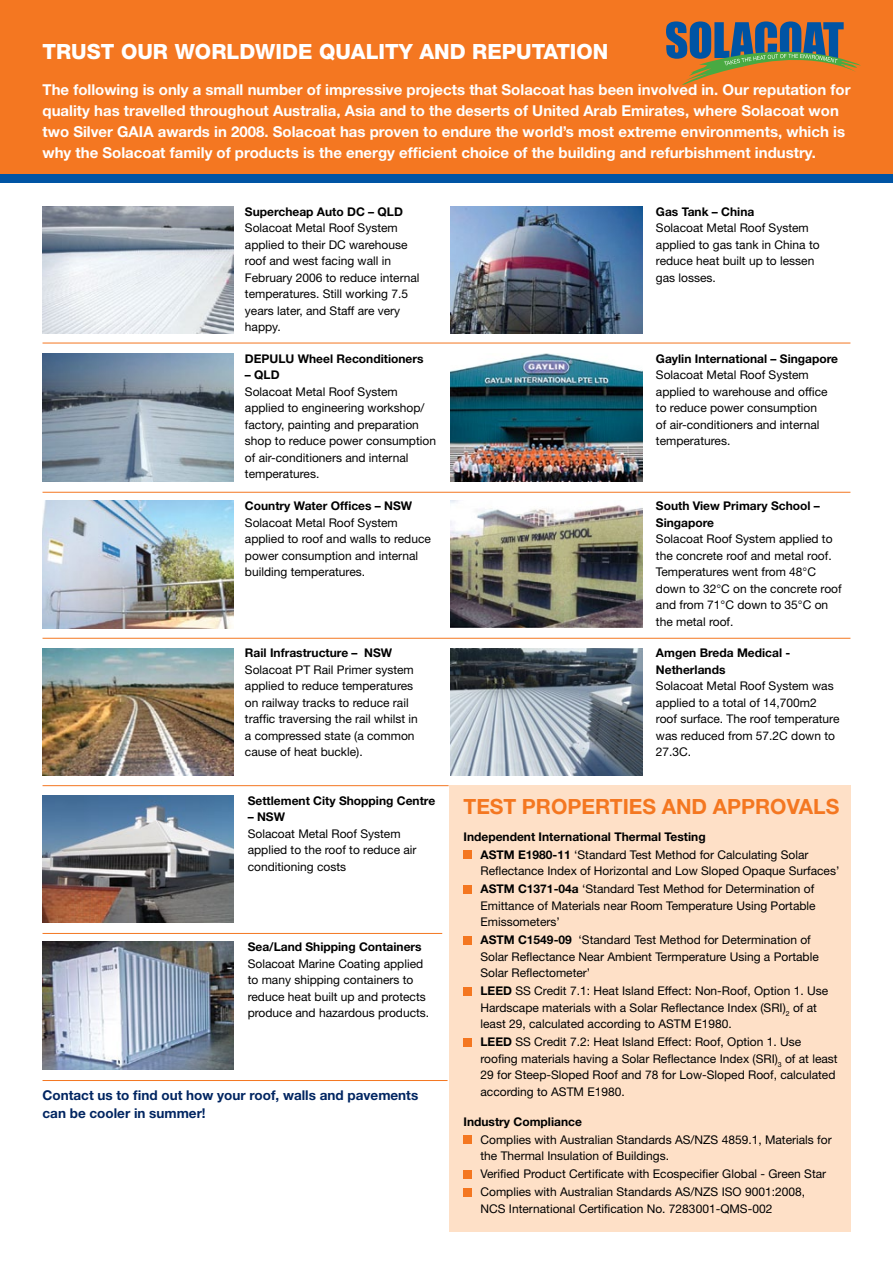
<style>
.page{position:relative;width:893px;height:1263px;background:#fff}
.page>*{position:absolute;margin:0;border:0;box-sizing:border-box;transform-origin:0 0}
.t1{font:800 21px "Helvetica Neue";color:#fff}
.t2{font:700 21px "Helvetica Neue";color:#f47721}
.t3{font:700 15px/21px "Helvetica Neue";color:#fff}
.t4{font:700 13.5px/18px "Helvetica Neue";color:#002561}
.t5{font:12px/16.5px "Helvetica Neue";color:#000}
.t6{font:700 12px/16.5px "Helvetica Neue";color:#000}
.s1{font-weight:400}
.s2{font-weight:700}
</style>
<div class="page">
<div style="left:449px;top:786px;width:401px;height:446px;background:#fee0c7"></div>
<img style="left:43px;top:206px;width:191px;height:128px">
<img style="left:43px;top:795px;width:191px;height:128px">
<img style="left:43px;top:353px;width:191px;height:128px">
<img style="left:43px;top:942px;width:191px;height:127px">
<img style="left:43px;top:501px;width:191px;height:127px">
<img style="left:451px;top:206px;width:191px;height:128px">
<img style="left:43px;top:648px;width:191px;height:128px">
<img style="left:451px;top:353px;width:191px;height:128px">
<img style="left:451px;top:501px;width:191px;height:127px">
<img style="left:451px;top:648px;width:191px;height:128px">
<hr style="left:43px;top:343px;width:807px;height:1px;background:#f47721">
<hr style="left:43px;top:492px;width:807px;height:1px;background:#f47721">
<hr style="left:43px;top:638px;width:807px;height:1px;background:#f47721">
<hr style="left:43px;top:785px;width:406px;height:1px;background:#f47721">
<hr style="left:43px;top:933px;width:399px;height:1px;background:#f47721">
<hr style="left:43px;top:1080px;width:405px;height:1px;background:#f47721">
<div style="left:0;top:0;width:893px;height:183px;background:#f47721"></div>
<div style="left:0;top:174px;width:893px;height:9px;background:#0054a4"></div>
<div style="left:463px;top:850px;width:9px;height:9px;background:#f47721"></div>
<div style="left:463px;top:885px;width:9px;height:8px;background:#f47721"></div>
<div style="left:463px;top:936px;width:9px;height:8px;background:#f47721"></div>
<div style="left:463px;top:987px;width:9px;height:8px;background:#f47721"></div>
<div style="left:463px;top:1038px;width:9px;height:8px;background:#f47721"></div>
<div style="left:463px;top:1135px;width:9px;height:9px;background:#f47721"></div>
<div style="left:463px;top:1170px;width:9px;height:8px;background:#f47721"></div>
<div style="left:463px;top:1188px;width:9px;height:8px;background:#f47721"></div>
<svg style="left:666px;top:21px;width:195px;height:64px"></svg>
<h1 class="t1" style="left:43px;top:39px;width:567px">TRUST OUR WORLDWIDE QUALITY AND REPUTATION</h1>
<p class="t3" style="left:43px;top:78px;width:809px">The following is only a small number of impressive projects that Solacoat has been involved in. Our reputation for quality has travelled throughout Australia, Asia and to the deserts of United Arab Emirates, where Solacoat won two Silver GAIA awards in 2008. Solacoat has proven to endure the world’s most extreme environments, which is why the Solacoat family of products is the energy efficient choice of the building and refurbishment industry.</p>
<p class="t6" style="left:245px;top:203px;width:160px">Supercheap Auto DC – QLD</p>
<p class="t5" style="left:245px;top:219px;width:176px">Solacoat Metal Roof System applied to their DC warehouse roof and west facing wall in<br>February 2006 to reduce internal temperatures. Still working 7.5 years later, and Staff are very happy.</p>
<p class="t6" style="left:245px;top:350px;width:180px">DEPULU Wheel Reconditioners</p>
<p class="t6" style="left:245px;top:367px;width:36px">– QLD</p>
<p class="t5" style="left:245px;top:383px;width:193px">Solacoat Metal Roof System applied to engineering workshop/ factory, painting and preparation shop to reduce power consumption of air-conditioners and internal temperatures.</p>
<p class="t6" style="left:245px;top:497px;width:169px">Country Water Offices – NSW</p>
<p class="t5" style="left:245px;top:514px;width:188px">Solacoat Metal Roof System applied to roof and walls to reduce power consumption and internal building temperatures.</p>
<p class="t6" style="left:245px;top:645px;width:149px">Rail Infrastructure – NSW</p>
<p class="t5" style="left:245px;top:661px;width:174px">Solacoat PT Rail Primer system applied to reduce temperatures on railway tracks to reduce rail traffic traversing the rail whilst in a compressed state (a common cause of heat buckle).</p>
<p class="t6" style="left:248px;top:792px;width:189px">Settlement City Shopping Centre</p>
<p class="t6" style="left:248px;top:808px;width:39px">– NSW</p>
<p class="t5" style="left:248px;top:825px;width:170px">Solacoat Metal Roof System applied to the roof to reduce air conditioning costs</p>
<p class="t6" style="left:248px;top:938px;width:176px">Sea/Land Shipping Containers</p>
<p class="t5" style="left:248px;top:955px;width:183px">Solacoat Marine Coating applied to many shipping containers to reduce heat built up and protects produce and hazardous products.</p>
<p class="t4" style="left:43px;top:1086px;width:377px">Contact us to find out how your roof, walls and pavements can be cooler in summer!</p>
<p class="t6" style="left:656px;top:203px;width:100px">Gas Tank – China</p>
<p class="t5" style="left:656px;top:219px;width:165px">Solacoat Metal Roof System applied to gas tank in China to reduce heat built up to lessen gas losses.</p>
<p class="t6" style="left:656px;top:350px;width:184px">Gaylin International – Singapore</p>
<p class="t5" style="left:656px;top:367px;width:173px">Solacoat Metal Roof System applied to warehouse and office to reduce power consumption of air-conditioners and internal temperatures.</p>
<p class="t6" style="left:656px;top:497px;width:165px">South View Primary School –<br>Singapore</p>
<p class="t5" style="left:656px;top:530px;width:187px">Solacoat Roof System applied to the concrete roof and metal roof.<br>Temperatures went from 48°C down to 32°C on the concrete roof and from 71°C down to 35°C on the metal roof.</p>
<p class="t6" style="left:656px;top:645px;width:136px">Amgen Breda Medical -<br>Netherlands</p>
<p class="t5" style="left:656px;top:678px;width:185px">Solacoat Metal Roof System was applied to a total of 14,700m2 roof surface. The roof temperature was reduced from 57.2C down to<br>27.3C.</p>
<h1 class="t2" style="left:463px;top:793px;width:27px">Test</h1>
<h1 class="t2" style="left:522px;top:793px;width:29px">Properties</h1>
<h1 class="t2" style="left:662px;top:793px;width:16px">and</h1>
<h1 class="t2" style="left:713px;top:793px;width:30px">Approvals</h1>
<p class="t6" style="left:480px;top:827px;width:330px;line-height:18px;text-indent:-17px">Independent International Thermal Testing<br>ASTM E1980-11 <span class="s1">‘Standard Test Method for Calculating Solar</span></p>
<p class="t5" style="left:480px;top:862px;width:360px;line-height:18px">Reflectance Index of Horizontal and Low Sloped Opaque Surfaces’<br><span class="s2">ASTM C1371-04a</span> ‘Standard Test Method for Determination of</p>
<p class="t5" style="left:480px;top:897px;width:337px">Emittance of Materials near Room Temperature Using Portable<br>Emissometers’</p>
<p class="t5" style="left:480px;top:931px;width:340px"><span class="s2">ASTM C1549-09</span> ‘Standard Test Method for Determination of<br>Solar Reflectance Near Ambient Termperature Using a Portable<br>Solar Reflectometer’</p>
<p class="t5" style="left:480px;top:982px;width:349px"><span class="s2">LEED</span> SS Credit 7.1: Heat Island Effect: Non-Roof, Option 1. Use<br>Hardscape materials with a Solar Reflectance Index (SRI)<sub>2</sub> of at least 29, calculated according to ASTM E1980.</p>
<p class="t5" style="left:480px;top:1033px;width:359px"><span class="s2">LEED</span> SS Credit 7.2: Heat Island Effect: Roof, Option 1. Use roofing materials having a Solar Reflectance Index (SRI)<sub>3</sub> of at least 29 for Steep-Sloped Roof and 78 for Low-Sloped Roof, calculated according to ASTM E1980.</p>
<p class="t6" style="left:463px;top:1113px;width:120px">Industry Compliance</p>
<p class="t5" style="left:480px;top:1131px;width:353px">Complies with Australian Standards AS/NZS 4859.1, Materials for the Thermal Insulation of Buildings.</p>
<p class="t5" style="left:480px;top:1165px;width:347px;line-height:18px">Verified Product Certificate with Ecospecifier Global - Green Star<br>Complies with Australian Standards AS/NZS ISO 9001:2008,</p>
<p class="t5" style="left:480px;top:1200px;width:293px">NCS International Certification No. 7283001-QMS-002</p>
</div>
